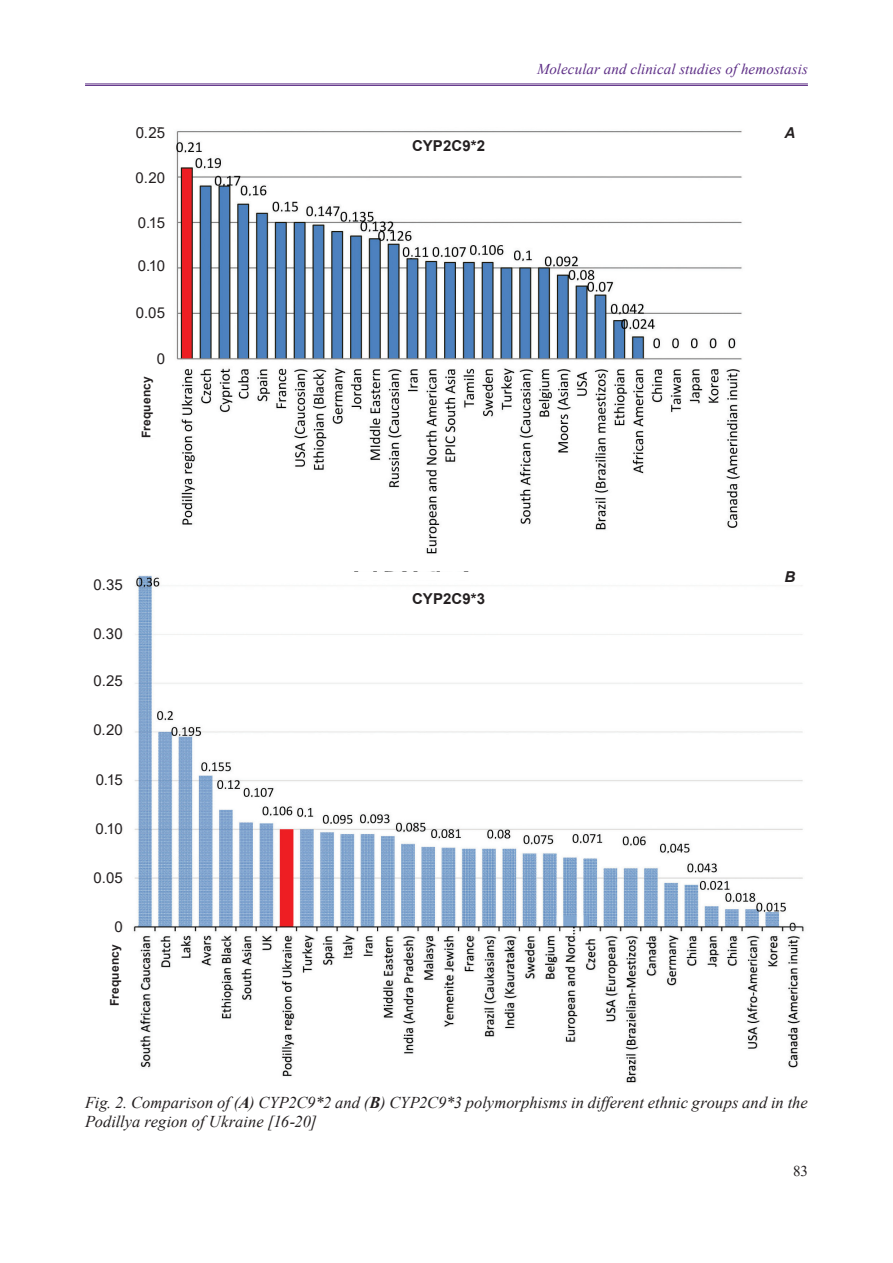
<style>
.page{position:relative;width:893px;height:1263px;background:#fff}
.page>*{position:absolute;margin:0;border:0;box-sizing:border-box;transform-origin:0 0}
.t1{font:italic 16.5px/19.8px "Times New Roman";color:#231f20}
.t2{font:15px "Arial";color:#231f20}
.t3{font:italic 15px "Times New Roman";letter-spacing:.005em;color:#5d2e86}
.t4{font:700 15px "Arial";letter-spacing:.005em;color:#231f20}
.t5{font:15px "Times New Roman";color:#231f20}
.t6{font:italic 700 15px "Arial";color:#231f20}
.t7{font:700 12px "Arial";letter-spacing:.015em;color:#231f20}
.s1{font-weight:700}
</style>
<div class="page">
<hr style="left:85px;top:84px;width:723px;height:1px;background:#5d2e86">
<hr style="left:85px;top:85px;width:723px;height:1px;background:#5d2e86">
<img style="left:176px;top:131px;width:566px;height:423px">
<img style="left:133px;top:575px;width:671px;height:508px">
<div style="left:345px;top:571px;width:134px;height:9px;background:#fff"></div>
<p class="t2" style="left:136px;top:123px;width:31px">0.25</p>
<p class="t2" style="left:136px;top:168px;width:31px">0.20</p>
<p class="t2" style="left:138px;top:212px;width:29px">0.15</p>
<p class="t2" style="left:138px;top:256px;width:29px">0.10</p>
<p class="t2" style="left:136px;top:302px;width:31px">0.05</p>
<p class="t2" style="left:157px;top:348px;width:10px">0</p>
<p class="t7" style="left:138px;top:438px;width:63px;rotate:-90deg">Frequency</p>
<p class="t2" style="left:93px;top:574px;width:31px">0.35</p>
<p class="t2" style="left:93px;top:624px;width:31px">0.30</p>
<p class="t2" style="left:93px;top:670px;width:31px">0.25</p>
<p class="t2" style="left:93px;top:720px;width:31px">0.20</p>
<p class="t2" style="left:96px;top:769px;width:29px">0.15</p>
<p class="t2" style="left:96px;top:818px;width:29px">0.10</p>
<p class="t2" style="left:94px;top:867px;width:31px">0.05</p>
<p class="t2" style="left:115px;top:917px;width:10px">0</p>
<p class="t7" style="left:106px;top:1006px;width:63px;rotate:-90deg">Frequency</p>
<p class="t4" style="left:412px;top:135px;width:75px">CYP2C9*2</p>
<p class="t3" style="left:537px;top:59px;width:272px">Molecular and clinical studies of hemostasis</p>
<p class="t6" style="left:784px;top:123px;width:12px">A</p>
<p class="t4" style="left:412px;top:588px;width:75px">CYP2C9*3</p>
<p class="t6" style="left:784px;top:567px;width:12px">B</p>
<p class="t1" style="left:85px;top:1092px;width:724px">Fig. 2. Comparison of (<span class="s1">A</span>) CYP2C9*2 and (<span class="s1">B</span>) CYP2C9*3 polymorphisms in different ethnic groups and in the<br>Podillya region of Ukraine [16-20]</p>
<p class="t5" style="left:793px;top:1160px;width:16px">83</p>
</div>
